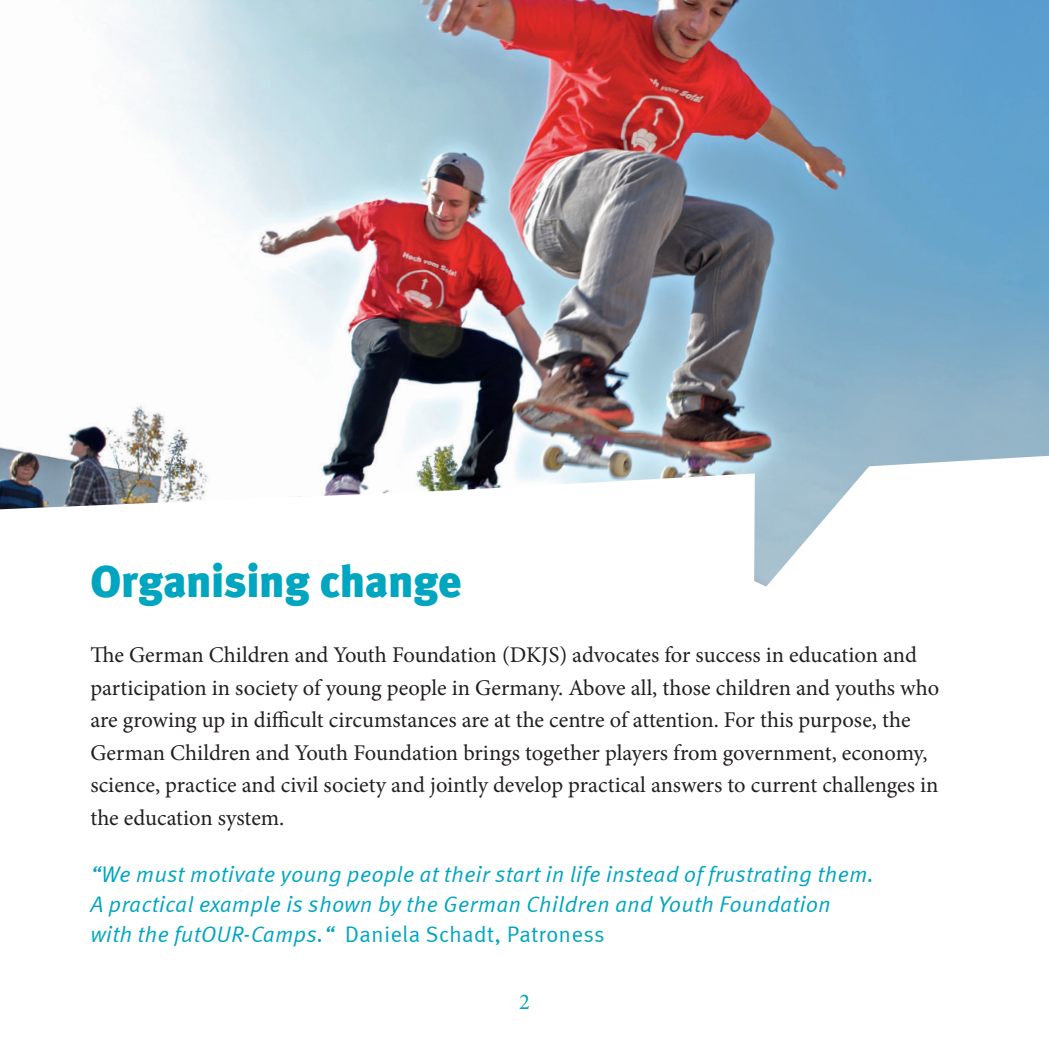
<style>
.page{position:relative;width:1049px;height:1049px;background:#fff}
.page>*{position:absolute;margin:0;border:0;box-sizing:border-box;transform-origin:0 0}
.t1{font:900 45px "Meta";letter-spacing:-.01em;color:#00a5c0}
.t2{font:22.5px/32.5px "Minion Pro";color:#231f20}
.t3{font:italic 22.5px/30px "Meta Correspondence";color:#00a5c0}
.t4{font:22.5px "Minion Pro";color:#00a5c0}
.s1{font-style:normal}
</style>
<div class="page">
<img style="left:0;top:0;width:1049px;height:456px">
<svg style="left:0;top:456px;width:1044px;height:131px"></svg>
<h1 class="t1" style="left:90px;top:554px;width:373px">Organising change</h1>
<p class="t2" style="left:90px;top:639px;width:850px">The German Children and Youth Foundation (DKJS) advocates for success in education and participation in society of young people in Germany. Above all, those children and youths who are growing up in difficult circumstances are at the centre of attention. For this purpose, the German Children and Youth Foundation brings together players from government, economy, science, practice and civil society and jointly develop practical answers to current challenges in the education system.</p>
<p class="t3" style="left:90px;top:859px;width:785px">“We must motivate young people at their start in life instead of frustrating them.<br>A practical example is shown by the German Children and Youth Foundation with the futOUR-Camps.“ <span class="s1">Daniela Schadt, Patroness</span></p>
<p class="t4" style="left:519px;top:986px;width:12px">2</p>
</div>
